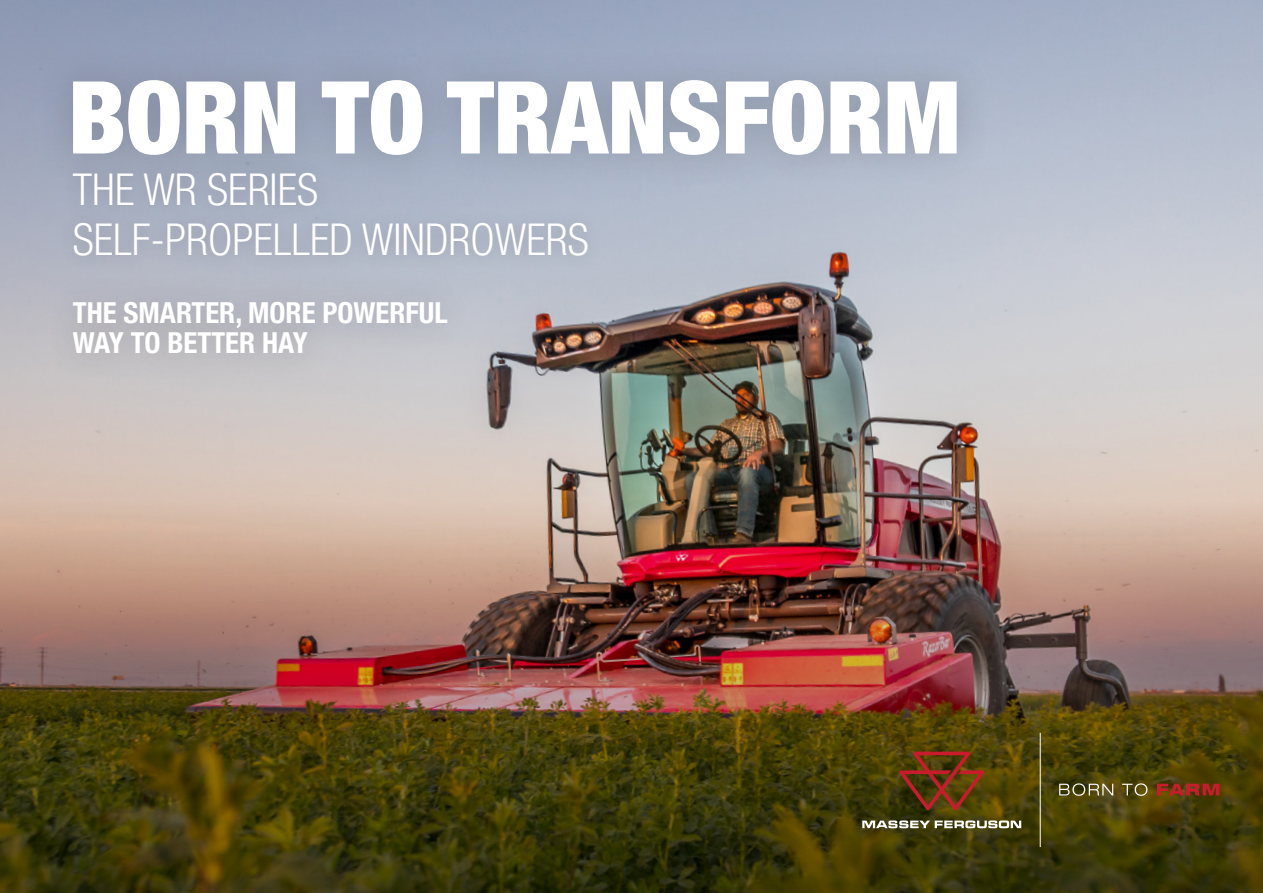
<style>
.page{position:relative;width:1263px;height:893px;background:#fff}
.page>*{position:absolute;margin:0;border:0;box-sizing:border-box;transform-origin:0 0}
._04_Header_BOLD_EXT{font:900 condensed 100.8px "Helvetica Neue LT Pro";color:#fff}
._04_Header_BOLD_EXT-2{font:300 condensed 43.8px/50.4px "Helvetica Neue LT Pro";color:#fff}
.t1{font:700 condensed 28.95px/30px "Helvetica Neue LT Pro";color:#fff}
</style>
<div class="page">
<img style="left:0;top:0;width:1263px;height:500px">
<img style="left:0;top:500px;width:1263px;height:393px">
<svg style="left:862px;top:820px;width:159px;height:8px"></svg>
<svg style="left:899px;top:752px;width:85px;height:58px;background:#64350f"></svg>
<svg style="left:1059px;top:783px;width:54px;height:13px"></svg>
<svg style="left:1122px;top:783px;width:25px;height:13px"></svg>
<svg style="left:1157px;top:784px;width:62px;height:11px"></svg>
<hr style="left:1040px;top:733px;width:1px;height:114px;background:#fff">
<div style="left:36px;top:44px;width:958px;height:148px;background:#231f20;opacity:.2"></div>
<div style="left:43px;top:270px;width:432px;height:115px;background:#231f20;opacity:.2"></div>
<div style="left:57px;top:156px;width:548px;height:117px;background:#231f20;opacity:.2"></div>
<p class="_04_Header_BOLD_EXT" style="left:68px;top:58px;width:894px">BORN TO TRANSFORM</p>
<p class="_04_Header_BOLD_EXT-2" style="left:73px;top:164px;width:517px">THE WR SERIES<br>SELF-PROPELLED WINDROWERS</p>
<p class="t1" style="left:73px;top:298px;width:376px">THE SMARTER, MORE POWERFUL<br>WAY TO BETTER HAY</p>
</div>
